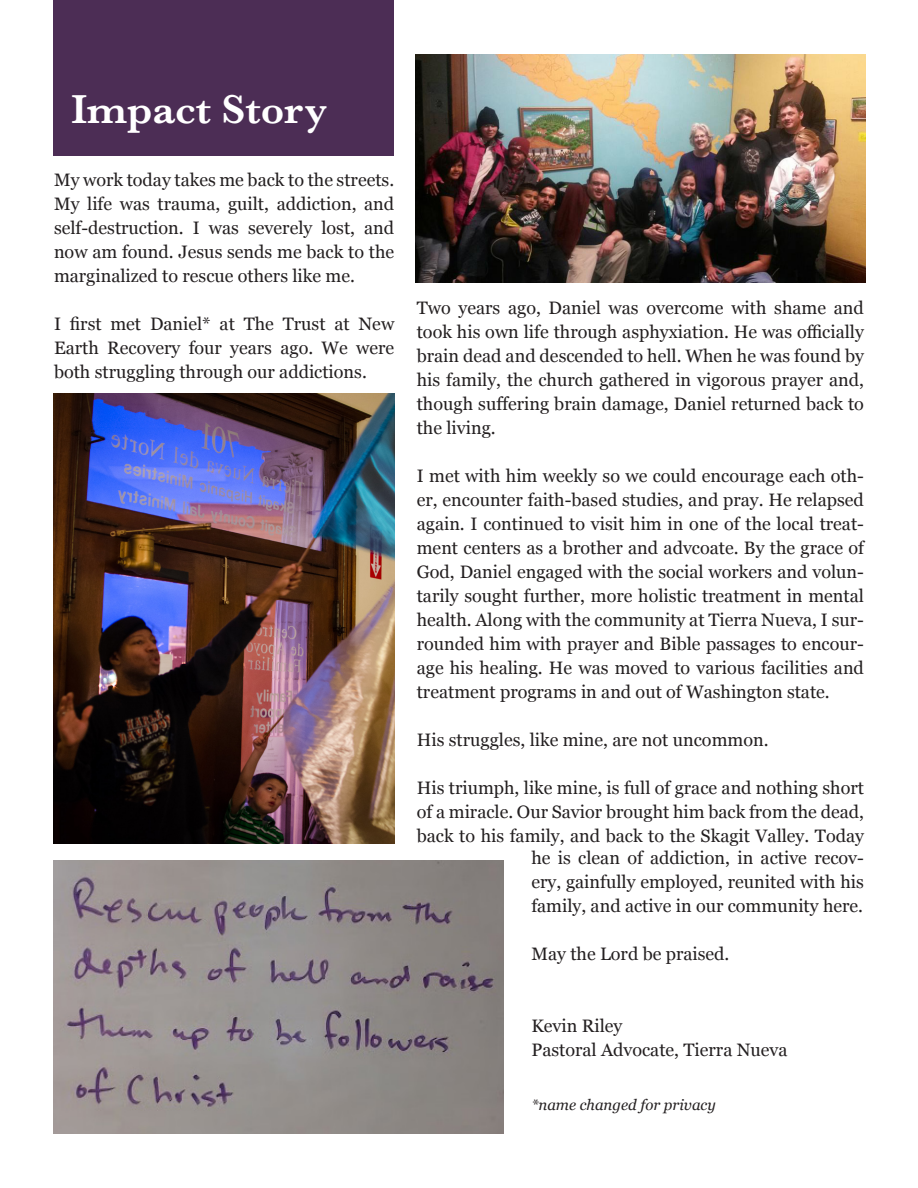
<style>
.page{position:relative;width:918px;height:1188px;background:#fff}
.page>*{position:absolute;margin:0;border:0;box-sizing:border-box;transform-origin:0 0}
.t1{font:600 42px "Baskerville";color:#fff}
.t2{font:18px/24px "Georgia";color:#231f20;text-align:justify}
.t3{font:italic 15px "Georgia";color:#231f20}
</style>
<div class="page">
<div style="left:54px;top:0;width:340px;height:156px;background:#4c2d55"></div>
<img style="left:53px;top:861px;width:450px;height:273px">
<img style="left:415px;top:54px;width:450px;height:229px">
<img style="left:54px;top:393px;width:340px;height:451px">
<p class="t1" style="left:71px;top:80px;width:257px">Impact Story</p>
<p class="t2" style="left:54px;top:167px;width:342px">My work today takes me back to the streets.<br>My life was trauma, guilt, addiction, and self-destruction. I was severely lost, and now am found. Jesus sends me back to the marginalized to rescue others like me.</p>
<p class="t2" style="left:54px;top:311px;width:342px">I first met Daniel* at The Trust at New Earth Recovery four years ago. We were both struggling through our addictions.</p>
<p class="t2" style="left:417px;top:295px;width:449px">Two years ago, Daniel was overcome with shame and took his own life through asphyxiation. He was officially brain dead and descended to hell. When he was found by his family, the church gathered in vigorous prayer and, though suffering brain damage, Daniel returned back to the living.</p>
<p class="t2" style="left:417px;top:463px;width:449px">I met with him weekly so we could encourage each oth&shy;er, encounter faith-based studies, and pray. He relapsed again. I continued to visit him in one of the local treat&shy;ment centers as a brother and advcoate. By the grace of God, Daniel engaged with the social workers and volun&shy;tarily sought further, more holistic treatment in mental health. Along with the community at Tierra Nueva, I sur&shy;rounded him with prayer and Bible passages to encour&shy;age his healing. He was moved to various facilities and treatment programs in and out of Washington state.</p>
<p class="t2" style="left:417px;top:727px;width:353px">His struggles, like mine, are not uncommon.</p>
<p class="t2" style="left:417px;top:775px;width:449px">His triumph, like mine, is full of grace and nothing short of a miracle. Our Savior brought him back from the dead, back to his family, and back to the Skagit Valley. Today</p>
<p class="t2" style="left:531px;top:845px;width:334px">he is clean of addiction, in active recov&shy;ery, gainfully employed, reunited with his family, and active in our community here.</p>
<p class="t2" style="left:531px;top:941px;width:200px">May the Lord be praised.</p>
<p class="t2" style="left:531px;top:1013px;width:92px">Kevin Riley</p>
<p class="t2" style="left:531px;top:1037px;width:258px">Pastoral Advocate, Tierra Nueva</p>
<p class="t3" style="left:531px;top:1094px;width:186px">*name changed for privacy</p>
</div>
